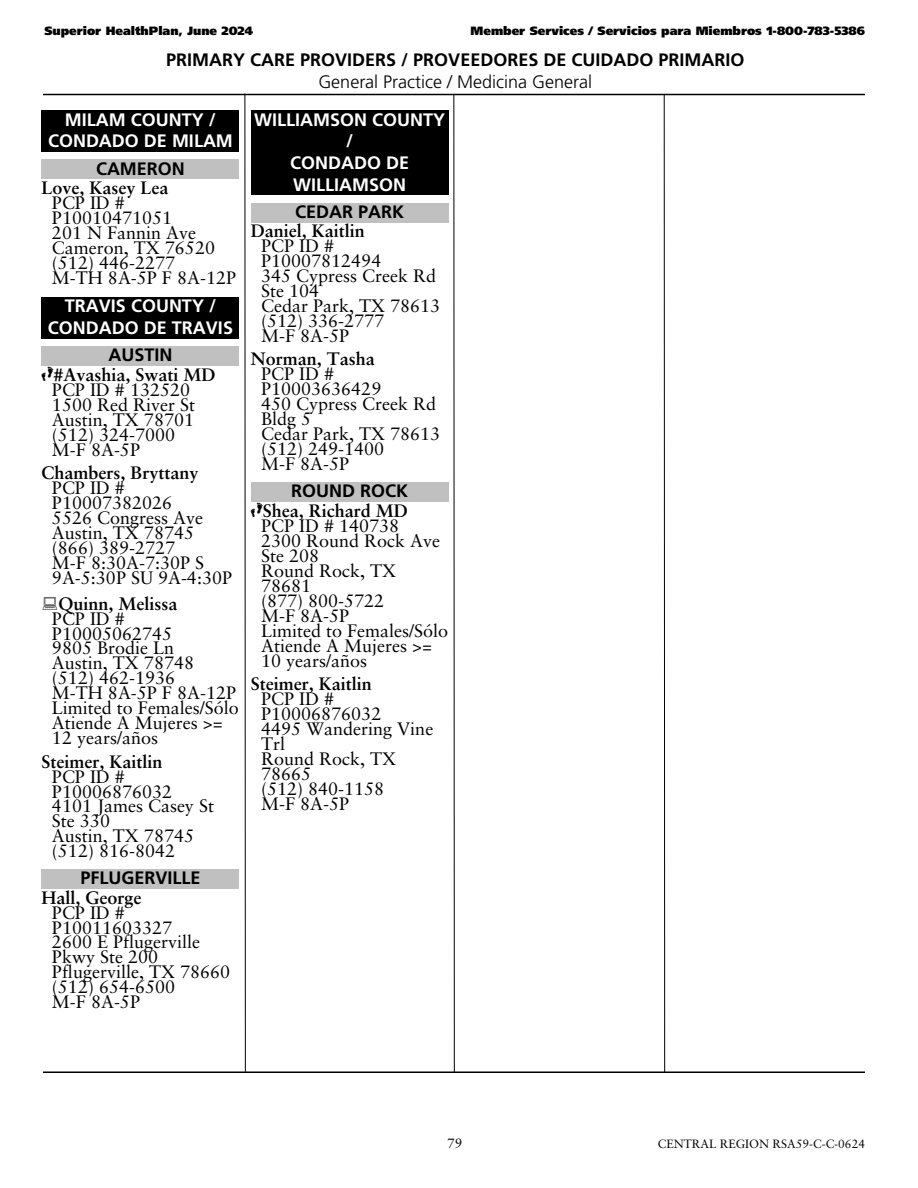
<style>
.page{position:relative;width:918px;height:1188px;background:#fff}
.page>*{position:absolute;margin:0;border:0;box-sizing:border-box;transform-origin:0 0}
.t1{font:18px/15px "Sabon LT Std";color:#000}
.t2{font:700 18px "Sabon LT Std";color:#000}
.t3{font:700 18px "Frutiger LT Std";color:#000}
.t4{font:700 18px/21.6px "Frutiger LT Std";color:#fff;text-align:center}
.t5{font:300 18px "Frutiger LT Std";color:#000}
.t6{font:13.5px "Sabon LT Std";color:#000}
.t7{font:900 12px "Frutiger LT Std";color:#000}
.t8{font:12px "Sabon LT Std";color:#000}
.s1{font-family:"Feet";font-weight:700}
.s2{font-weight:700}
</style>
<div class="page">
<div style="left:41px;top:111px;width:198px;height:41px;background:#000"></div>
<div style="left:41px;top:160px;width:198px;height:19px;background:#c0c0c0"></div>
<div style="left:41px;top:297px;width:198px;height:41px;background:#000"></div>
<div style="left:41px;top:346px;width:198px;height:19px;background:#c0c0c0"></div>
<div style="left:41px;top:869px;width:198px;height:20px;background:#c0c0c0"></div>
<div style="left:251px;top:111px;width:198px;height:84px;background:#000"></div>
<div style="left:251px;top:203px;width:198px;height:19px;background:#c0c0c0"></div>
<div style="left:251px;top:482px;width:198px;height:19px;background:#c0c0c0"></div>
<hr style="left:43px;top:94px;width:822px;height:1px;background:#000">
<hr style="left:43px;top:1071px;width:822px;height:2px;background:#000">
<svg style="left:244px;top:93px;width:2px;height:979px;background:#7e7e7e"></svg>
<svg style="left:453px;top:95px;width:2px;height:977px;background:#7e7e7e"></svg>
<svg style="left:663px;top:93px;width:3px;height:979px"></svg>
<p class="t7" style="left:44px;top:26px;width:210px">Superior HealthPlan, June 2024</p>
<p class="t7" style="left:471px;top:26px;width:396px">Member Services / Servicios para Miembros 1-800-783-5386</p>
<p class="t3" style="left:166px;top:53px;width:580px">PRIMARY CARE PROVIDERS / PROVEEDORES DE CUIDADO PRIMARIO</p>
<p class="t5" style="left:318px;top:74px;width:275px">General Practice / Medicina General</p>
<p class="t4" style="left:48px;top:111px;width:186px">MILAM COUNTY /<br>CONDADO DE MILAM</p>
<p class="t3" style="left:96px;top:162px;width:90px">CAMERON</p>
<p class="t2" style="left:41px;top:181px;width:128px">Love, Kasey Lea</p>
<p class="t1" style="left:52px;top:197px;width:186px">PCP ID #<br>P10010471051<br>201 N Fannin Ave<br>Cameron, TX 76520 (512) 446-2277<br>M-TH 8A-5P F 8A-12P</p>
<p class="t4" style="left:48px;top:297px;width:187px">TRAVIS COUNTY /<br>CONDADO DE TRAVIS</p>
<p class="t3" style="left:108px;top:348px;width:66px">AUSTIN</p>
<p class="t1" style="left:52px;top:369px;width:165px;text-indent:-10px"><span class="s1">F</span><span class="s2">#Avashia, Swati MD<br></span>PCP ID # 132520<br>1500 Red River St<br>Austin, TX 78701 (512) 324-7000<br>M-F 8A-5P</p>
<p class="t2" style="left:41px;top:466px;width:159px">Chambers, Bryttany</p>
<p class="t1" style="left:52px;top:482px;width:182px">PCP ID #<br>P10007382026<br>5526 Congress Ave<br>Austin, TX 78745 (866) 389-2727<br>M-F 8:30A-7:30P S<br>9A-5:30P SU 9A-4:30P</p>
<p class="t2" style="left:58px;top:597px;width:121px">Quinn, Melissa</p>
<p class="t1" style="left:52px;top:613px;width:189px">PCP ID #<br>P10005062745<br>9805 Brodie Ln<br>Austin, TX 78748 (512) 462-1936<br>M-TH 8A-5P F 8A-12P<br>Limited to Females/Sólo<br>Atiende A Mujeres &gt;=<br>12 years/años</p>
<p class="t2" style="left:41px;top:755px;width:122px">Steimer, Kaitlin</p>
<p class="t1" style="left:52px;top:771px;width:164px">PCP ID #<br>P10006876032<br>4101 James Casey St<br>Ste 330<br>Austin, TX 78745 (512) 816-8042</p>
<p class="t3" style="left:80px;top:872px;width:122px">PFLUGERVILLE</p>
<p class="t2" style="left:41px;top:891px;width:102px">Hall, George</p>
<p class="t1" style="left:52px;top:907px;width:180px">PCP ID #<br>P10011603327<br>2600 E Pflugerville<br>Pkwy Ste 200<br>Pflugerville, TX 78660 (512) 654-6500<br>M-F 8A-5P</p>
<p class="t4" style="left:254px;top:111px;width:193px">WILLIAMSON COUNTY /<br>CONDADO DE<br>WILLIAMSON</p>
<p class="t3" style="left:295px;top:205px;width:111px">CEDAR PARK</p>
<p class="t2" style="left:251px;top:224px;width:116px">Daniel, Kaitlin</p>
<p class="t1" style="left:261px;top:240px;width:181px">PCP ID #<br>P10007812494<br>345 Cypress Creek Rd<br>Ste 104<br>Cedar Park, TX 78613 (512) 336-2777<br>M-F 8A-5P</p>
<p class="t2" style="left:251px;top:352px;width:126px">Norman, Tasha</p>
<p class="t1" style="left:261px;top:368px;width:181px">PCP ID #<br>P10003636429<br>450 Cypress Creek Rd<br>Bldg 5<br>Cedar Park, TX 78613 (512) 249-1400<br>M-F 8A-5P</p>
<p class="t3" style="left:291px;top:484px;width:118px">ROUND ROCK</p>
<p class="t1" style="left:261px;top:505px;width:189px;text-indent:-10px"><span class="s1">F</span><span class="s2">Shea, Richard MD<br></span>PCP ID # 140738<br>2300 Round Rock Ave<br>Ste 208<br>Round Rock, TX<br>78681<br>(877) 800-5722<br>M-F 8A-5P<br>Limited to Females/Sólo<br>Atiende A Mujeres &gt;=<br>10 years/años</p>
<p class="t2" style="left:251px;top:677px;width:122px">Steimer, Kaitlin</p>
<p class="t1" style="left:261px;top:693px;width:174px">PCP ID #<br>P10006876032<br>4495 Wandering Vine<br>Trl<br>Round Rock, TX<br>78665<br>(512) 840-1158<br>M-F 8A-5P</p>
<p class="t6" style="left:447px;top:1138px;width:17px">79</p>
<p class="t8" style="left:658px;top:1139px;width:209px">CENTRAL REGION RSA59-C-C-0624</p>
</div>
